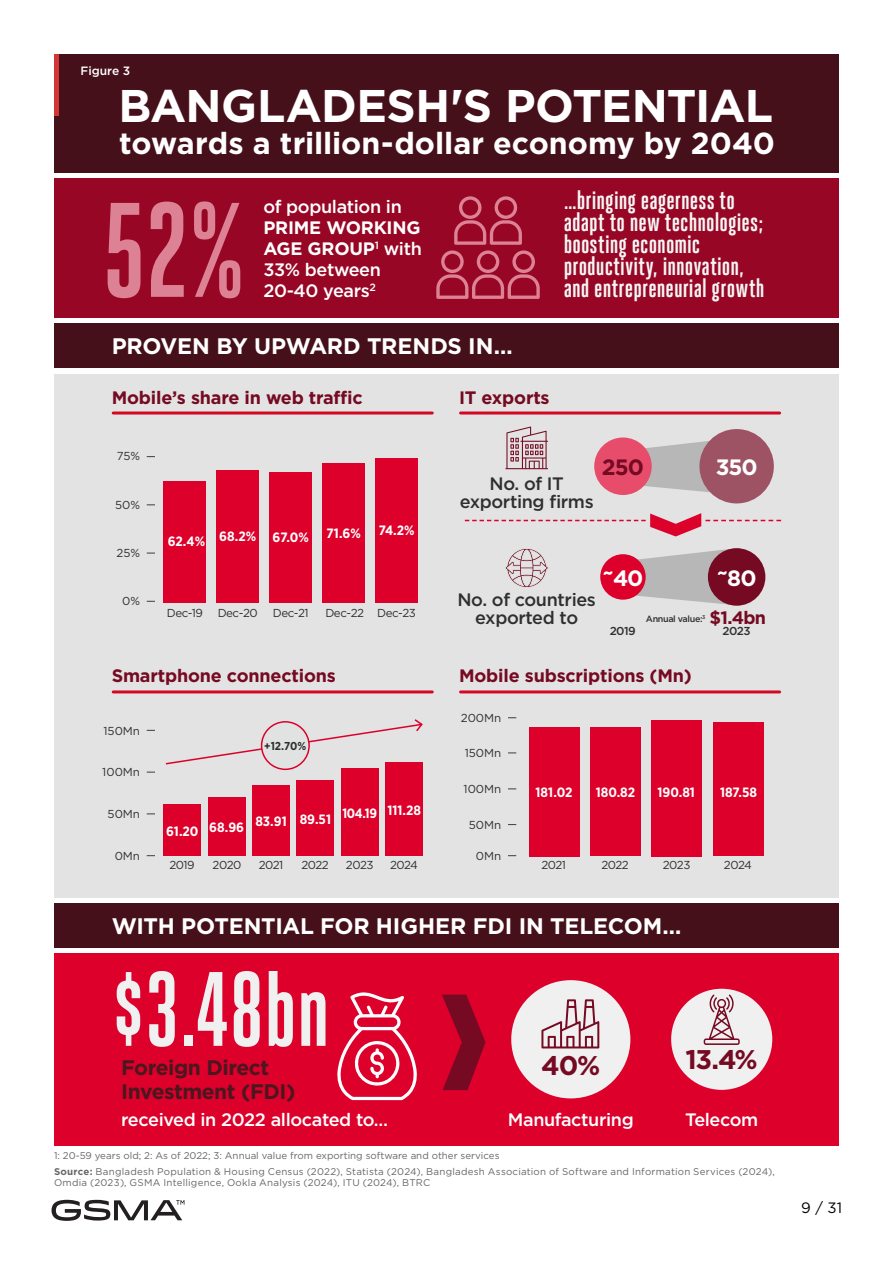
<style>
.page{position:relative;width:893px;height:1263px;background:#fff}
.page>*{position:absolute;margin:0;border:0;box-sizing:border-box;transform-origin:0 0}
.t1{font:700 134.1px "Heroic Condensed";color:#dd8194;scale:.95 1}
.t2{font:700 105.45px "Heroic Condensed";color:#f0f0f0;scale:.95 1}
.t3{font:700 45.75px "Gotham";letter-spacing:-.02em;color:#fff}
.t4{font:700 30.45px "Gotham";letter-spacing:-.005em;color:#fff}
.Small_white_header_H3{font:700 27px "Gotham";color:#750a22}
.Infographic_centre{font:700 26.4px/22px "Heroic Condensed";letter-spacing:.005em;color:#f6f6f6}
.Small_white_header_H3-2{font:700 22.5px "Gotham";letter-spacing:-.01em;color:#fff}
.Small_white_header_H3-3{font:700 22.2px "Gotham";letter-spacing:-.05em;color:#fff}
.Small_white_header_H3-4{font:700 22.2px "Gotham";color:#750a22}
.t5{font:700 21px/24px "Gotham";letter-spacing:-.02em;color:#4b171f}
.t6{font:500 18px/21px "Gotham";letter-spacing:-.02em;color:#fff}
.Infographic_copy___12pt{font:700 18px "Gotham";letter-spacing:-.01em;color:#750a22}
.t7{font:500 18px/18px "Gotham";letter-spacing:-.02em;color:#302f30;text-align:center}
.t8{font:15px "Gotham";color:#000}
.Quote_caption{font:700 13.5px "Gotham Narrow";color:#fff}
.t9{font:500 12px "Gotham";color:#fff}
.t10{font:11.55px "Gotham";letter-spacing:-.04em;color:#302f30}
.t11{font:500 11.55px "Gotham";letter-spacing:-.04em;color:#302f30}
.Quote_caption-2{font:700 11.4px "Gotham Narrow";color:#302f30}
.t12{font:9.75px/11.2px "Gotham";letter-spacing:.02em;color:#666}
.t13{font:9.75px "Gotham";color:#666}
.t14{font:500 9px "Gotham";letter-spacing:-.04em;color:#302f30}
.s1{font-weight:700}
</style>
<div class="page">
<svg style="left:52px;top:1200px;width:132px;height:21px"></svg>
<div style="left:54px;top:178px;width:785px;height:140px;background:#970725"></div>
<div style="left:54px;top:953px;width:785px;height:193px;background:#dc002b"></div>
<div style="left:54px;top:374px;width:785px;height:523px;background:#e3e3e3"></div>
<div style="left:54px;top:54px;width:785px;height:118px;background:#45101a"></div>
<div style="left:54px;top:323px;width:785px;height:45px;background:#45101a"></div>
<div style="left:54px;top:903px;width:785px;height:44px;background:#45101a"></div>
<svg style="left:628px;top:437px;width:85px;height:58px"></svg>
<svg style="left:628px;top:548px;width:103px;height:57px"></svg>
<div style="left:164px;top:481px;width:42px;height:122px;background:#dc002b"></div>
<div style="left:216px;top:470px;width:43px;height:133px;background:#dc002b"></div>
<div style="left:269px;top:472px;width:43px;height:131px;background:#dc002b"></div>
<div style="left:322px;top:463px;width:43px;height:140px;background:#dc002b"></div>
<div style="left:375px;top:458px;width:43px;height:145px;background:#dc002b"></div>
<div style="left:511px;top:980px;width:119px;height:118px;background:#f0f0f0;border-radius:50%"></div>
<div style="left:671px;top:989px;width:101px;height:101px;background:#f0f0f0;border-radius:50%"></div>
<svg style="left:442px;top:994px;width:43px;height:96px"></svg>
<hr style="left:113px;top:411px;width:319px;height:3px;background:#d20824">
<hr style="left:461px;top:411px;width:319px;height:3px;background:#d20824">
<hr style="left:113px;top:690px;width:319px;height:3px;background:#d20824">
<hr style="left:461px;top:690px;width:319px;height:3px;background:#d20824">
<div style="left:164px;top:804px;width:37px;height:52px;background:#dc002b"></div>
<div style="left:208px;top:798px;width:38px;height:58px;background:#dc002b"></div>
<div style="left:252px;top:785px;width:38px;height:71px;background:#dc002b"></div>
<div style="left:297px;top:780px;width:37px;height:76px;background:#dc002b"></div>
<div style="left:341px;top:768px;width:37px;height:88px;background:#dc002b"></div>
<div style="left:385px;top:762px;width:38px;height:94px;background:#dc002b"></div>
<svg style="left:165px;top:719px;width:258px;height:46px"></svg>
<div style="left:262px;top:722px;width:47px;height:47px;background:#e1e3e3;border-radius:50%"></div>
<div style="left:261px;top:721px;width:49px;height:49px;border:2px solid #dc002b;border-radius:50%"></div>
<div style="left:594px;top:437px;width:58px;height:58px;background:#e74d6b;border-radius:50%"></div>
<div style="left:708px;top:548px;width:57px;height:58px;background:#750a22;border-radius:50%"></div>
<div style="left:600px;top:554px;width:46px;height:46px;background:#dc002b;border-radius:50%"></div>
<div style="left:699px;top:429px;width:75px;height:74px;background:#9e5364;border-radius:50%"></div>
<svg style="left:465px;top:513px;width:316px;height:23px"></svg>
<div style="left:529px;top:727px;width:51px;height:129px;background:#dc002b"></div>
<div style="left:590px;top:727px;width:51px;height:129px;background:#dc002b"></div>
<div style="left:651px;top:720px;width:51px;height:136px;background:#dc002b"></div>
<div style="left:713px;top:722px;width:51px;height:134px;background:#dc002b"></div>
<svg style="left:337px;top:992px;width:80px;height:108px"></svg>
<svg style="left:505px;top:426px;width:43px;height:43px"></svg>
<svg style="left:505px;top:548px;width:44px;height:40px"></svg>
<svg style="left:541px;top:999px;width:58px;height:49px"></svg>
<svg style="left:704px;top:994px;width:36px;height:51px"></svg>
<svg style="left:436px;top:196px;width:104px;height:103px"></svg>
<div style="left:54px;top:54px;width:5px;height:62px;background:#d23637"></div>
<p class="t9" style="left:81px;top:63px;width:51px">Figure 3</p>
<h1 class="t3" style="left:118px;top:76px;width:656px">BANGLADESH'S POTENTIAL</h1>
<h1 class="t4" style="left:119px;top:123px;width:657px">towards a trillion-dollar economy by 2040</h1>
<p class="t1" style="left:103px;top:177px;width:153px">52%</p>
<p class="t6" style="left:263px;top:196px;width:160px">of population in<br><span class="s1">PRIME WORKING<br>AGE GROUP</span><sup>1</sup> with<br>33% between<br>20-40 years<sup>2</sup></p>
<h3 class="Small_white_header_H3-2" style="left:112px;top:331px;width:402px">PROVEN BY UPWARD TRENDS IN…</h3>
<p class="Infographic_copy___12pt" style="left:112px;top:386px;width:253px">Mobile’s share in web traffic</p>
<p class="Infographic_copy___12pt" style="left:459px;top:386px;width:92px">IT exports</p>
<p class="Infographic_centre" style="left:564px;top:189px;width:202px">…bringing eagerness to adapt to new technologies; boosting economic productivity, innovation, and entrepreneurial growth</p>
<p class="t10" style="left:117px;top:449px;width:25px">75%</p>
<p class="t10" style="left:115px;top:497px;width:26px">50%</p>
<p class="t10" style="left:116px;top:545px;width:25px">25%</p>
<p class="t10" style="left:122px;top:593px;width:19px">0%</p>
<p class="Quote_caption" style="left:168px;top:533px;width:39px">62.4%</p>
<p class="Quote_caption" style="left:219px;top:527px;width:38px">68.2%</p>
<p class="Quote_caption" style="left:273px;top:529px;width:38px">67.0%</p>
<p class="Quote_caption" style="left:327px;top:524px;width:36px">71.6%</p>
<p class="Quote_caption" style="left:379px;top:522px;width:37px">74.2%</p>
<p class="t10" style="left:167px;top:605px;width:38px">Dec-19</p>
<p class="t10" style="left:218px;top:605px;width:42px">Dec-20</p>
<p class="t10" style="left:273px;top:605px;width:37px">Dec-21</p>
<p class="t10" style="left:325px;top:605px;width:40px">Dec-22</p>
<p class="t10" style="left:377px;top:605px;width:40px">Dec-23</p>
<p class="t7" style="left:460px;top:474px;width:136px">No. of IT exporting firms</p>
<h3 class="Small_white_header_H3-4" style="left:602px;top:453px;width:44px">250</h3>
<h3 class="Small_white_header_H3-3" style="left:716px;top:453px;width:43px">350</h3>
<h3 class="Small_white_header_H3-3" style="left:602px;top:563px;width:43px">~40</h3>
<h3 class="Small_white_header_H3-3" style="left:717px;top:563px;width:41px">~80</h3>
<p class="t7" style="left:457px;top:590px;width:140px">No. of countries exported to</p>
<p class="t14" style="left:646px;top:612px;width:61px">Annual value:<sup>3</sup></p>
<p class="Infographic_copy___12pt" style="left:710px;top:606px;width:58px">$1.4bn</p>
<p class="t11" style="left:610px;top:624px;width:28px">2019</p>
<p class="t11" style="left:723px;top:624px;width:30px">2023</p>
<p class="Infographic_copy___12pt" style="left:112px;top:664px;width:226px">Smartphone connections</p>
<p class="Infographic_copy___12pt" style="left:459px;top:664px;width:234px">Mobile subscriptions (Mn)</p>
<p class="t10" style="left:103px;top:723px;width:38px">150Mn</p>
<p class="t10" style="left:102px;top:765px;width:39px">100Mn</p>
<p class="t10" style="left:108px;top:807px;width:34px">50Mn</p>
<p class="t10" style="left:115px;top:848px;width:27px">0Mn</p>
<p class="Quote_caption-2" style="left:264px;top:738px;width:44px">+12.70%</p>
<p class="Quote_caption" style="left:166px;top:822px;width:34px">61.20</p>
<p class="Quote_caption" style="left:209px;top:819px;width:36px">68.96</p>
<p class="Quote_caption" style="left:255px;top:813px;width:33px">83.91</p>
<p class="Quote_caption" style="left:300px;top:810px;width:33px">89.51</p>
<p class="Quote_caption" style="left:342px;top:804px;width:36px">104.19</p>
<p class="Quote_caption" style="left:387px;top:801px;width:35px">111.28</p>
<p class="t10" style="left:461px;top:710px;width:42px">200Mn</p>
<p class="t10" style="left:465px;top:746px;width:38px">150Mn</p>
<p class="t10" style="left:464px;top:782px;width:39px">100Mn</p>
<p class="t10" style="left:469px;top:817px;width:34px">50Mn</p>
<p class="Quote_caption" style="left:536px;top:784px;width:38px">181.02</p>
<p class="Quote_caption" style="left:596px;top:784px;width:41px">180.82</p>
<p class="Quote_caption" style="left:657px;top:784px;width:39px">190.81</p>
<p class="Quote_caption" style="left:720px;top:784px;width:39px">187.58</p>
<p class="t10" style="left:476px;top:848px;width:27px">0Mn</p>
<p class="t10" style="left:169px;top:858px;width:27px">2019</p>
<p class="t10" style="left:213px;top:858px;width:30px">2020</p>
<p class="t10" style="left:259px;top:858px;width:26px">2021</p>
<p class="t10" style="left:301px;top:858px;width:29px">2022</p>
<p class="t10" style="left:346px;top:858px;width:29px">2023</p>
<p class="t10" style="left:390px;top:858px;width:30px">2024</p>
<p class="t10" style="left:541px;top:858px;width:26px">2021</p>
<p class="t10" style="left:601px;top:858px;width:29px">2022</p>
<p class="t10" style="left:663px;top:858px;width:29px">2023</p>
<p class="t10" style="left:724px;top:858px;width:30px">2024</p>
<h3 class="Small_white_header_H3-2" style="left:112px;top:911px;width:571px">WITH POTENTIAL FOR HIGHER FDI IN TELECOM…</h3>
<p class="t2" style="left:112px;top:951px;width:231px">$3.48bn</p>
<p class="t5" style="left:121px;top:1055px;width:176px">Foreign Direct<br>Investment (FDI)</p>
<h3 class="Small_white_header_H3" style="left:541px;top:1048px;width:61px">40%</h3>
<h3 class="Small_white_header_H3" style="left:685px;top:1042px;width:74px">13.4%</h3>
<p class="t6" style="left:121px;top:1109px;width:268px">received in 2022 allocated to…</p>
<p class="t6" style="left:508px;top:1109px;width:127px">Manufacturing</p>
<p class="t6" style="left:685px;top:1109px;width:75px">Telecom</p>
<p class="t13" style="left:54px;top:1149px;width:447px">1: 20-59 years old; 2: As of 2022; 3: Annual value from exporting software and other services</p>
<p class="t12" style="left:54px;top:1165px;width:722px"><span class="s1">Source:</span> Bangladesh Population &amp; Housing Census (2022), Statista (2024), Bangladesh Association of Software and Information Services (2024),<br>Omdia (2023), GSMA Intelligence, Ookla Analysis (2024), ITU (2024), BTRC</p>
<p class="t8" style="left:801px;top:1198px;width:42px">9 / 31</p>
</div>
